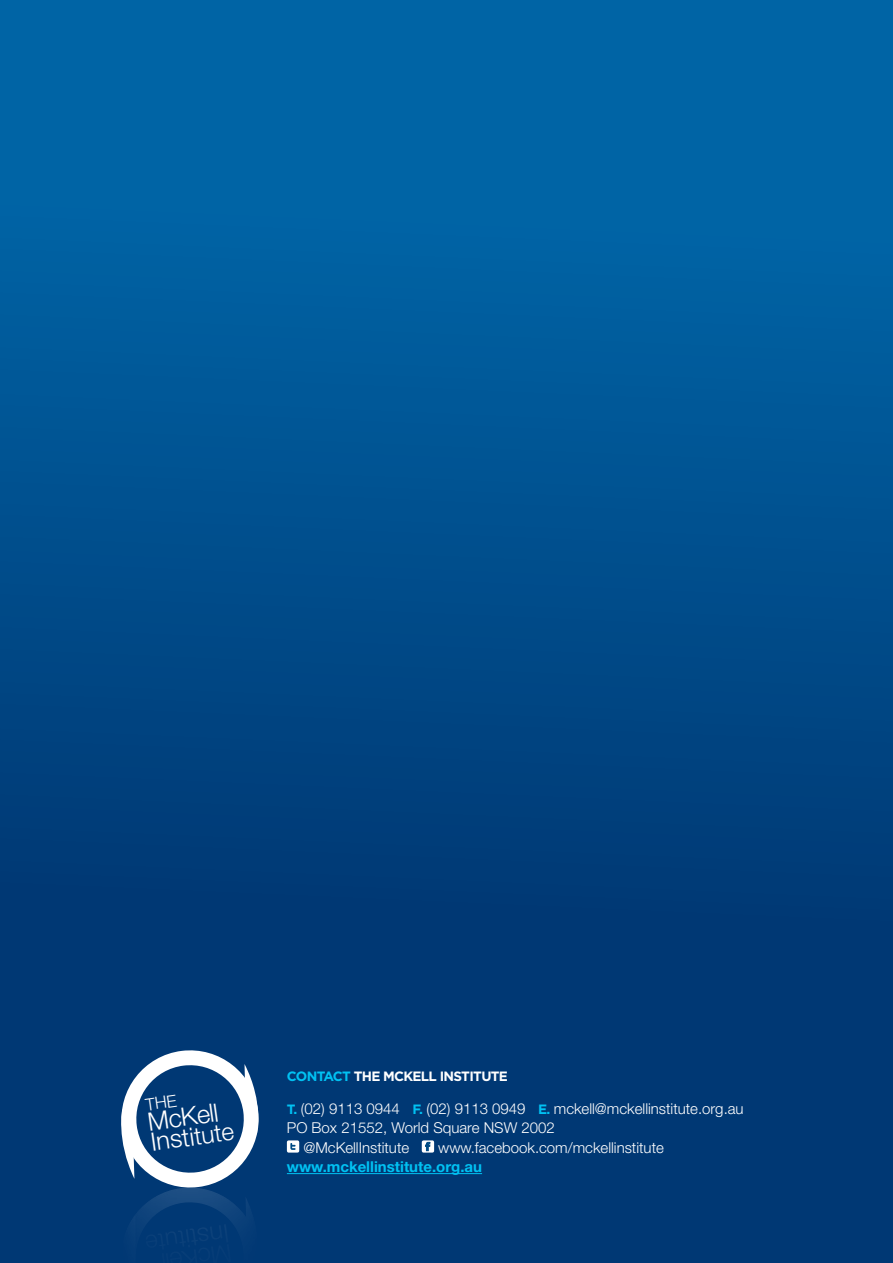
<style>
.page{position:relative;width:893px;height:1263px;background:#fff}
.page>*{position:absolute;margin:0;border:0;box-sizing:border-box;transform-origin:0 0}
.t1{font:300 25.5px/20.4px "Helvetica Neue";color:#fff}
.t2{font:300 15px "Helvetica Neue";color:#fff}
.t3{font:700 15px "Helvetica Neue";color:#00c2f3}
.t4{font:700 13.5px "Gotham";letter-spacing:-.05em;color:#fff}
.s1{font-size:24.3px}
.s2{color:#00c2f3}
.s3{font-family:"Gotham";font-weight:700;font-size:13.5px;color:#00c2f3}
</style>
<div class="page">
<div style="left:0;top:0;width:893px;height:1263px;background:linear-gradient(to bottom,#0069ab,#002e69)"></div>
<hr style="left:287px;top:1173px;width:195px;height:1px;background:#00c2f3">
<div style="left:287px;top:1140px;width:12px;height:12px;background:#fff;border-radius:2px"></div>
<svg style="left:290px;top:1143px;width:6px;height:7px"></svg>
<div style="left:422px;top:1140px;width:12px;height:12px;background:#fff;border-radius:2px"></div>
<svg style="left:425px;top:1141px;width:5px;height:10px"></svg>
<svg style="left:115px;top:1042px;width:149px;height:221px"></svg>
<h1 class="t1" style="left:146px;top:1111px;width:85px;rotate:-8deg">McKell<br>Insti<span class="s1">tute</span></h1>
<p class="t4" style="left:287px;top:1067px;width:223px"><span class="s2">CONTACT</span> THE MCKELL INSTITUTE</p>
<p class="t2" style="left:287px;top:1099px;width:458px"><span class="s3">T.</span> (02) 9113 0944 <span class="s3">F.</span> (02) 9113 0949 <span class="s3">E.</span> mckell@mckellinstitute.org.au</p>
<p class="t2" style="left:287px;top:1118px;width:269px">PO Box 21552, World Square NSW 2002</p>
<p class="t2" style="left:303px;top:1138px;width:107px">@McKellInstitute</p>
<p class="t2" style="left:438px;top:1138px;width:227px">www.facebook.com/mckellinstitute</p>
<p class="t3" style="left:287px;top:1157px;width:197px">www.mckellinstitute.org.au</p>
</div>
